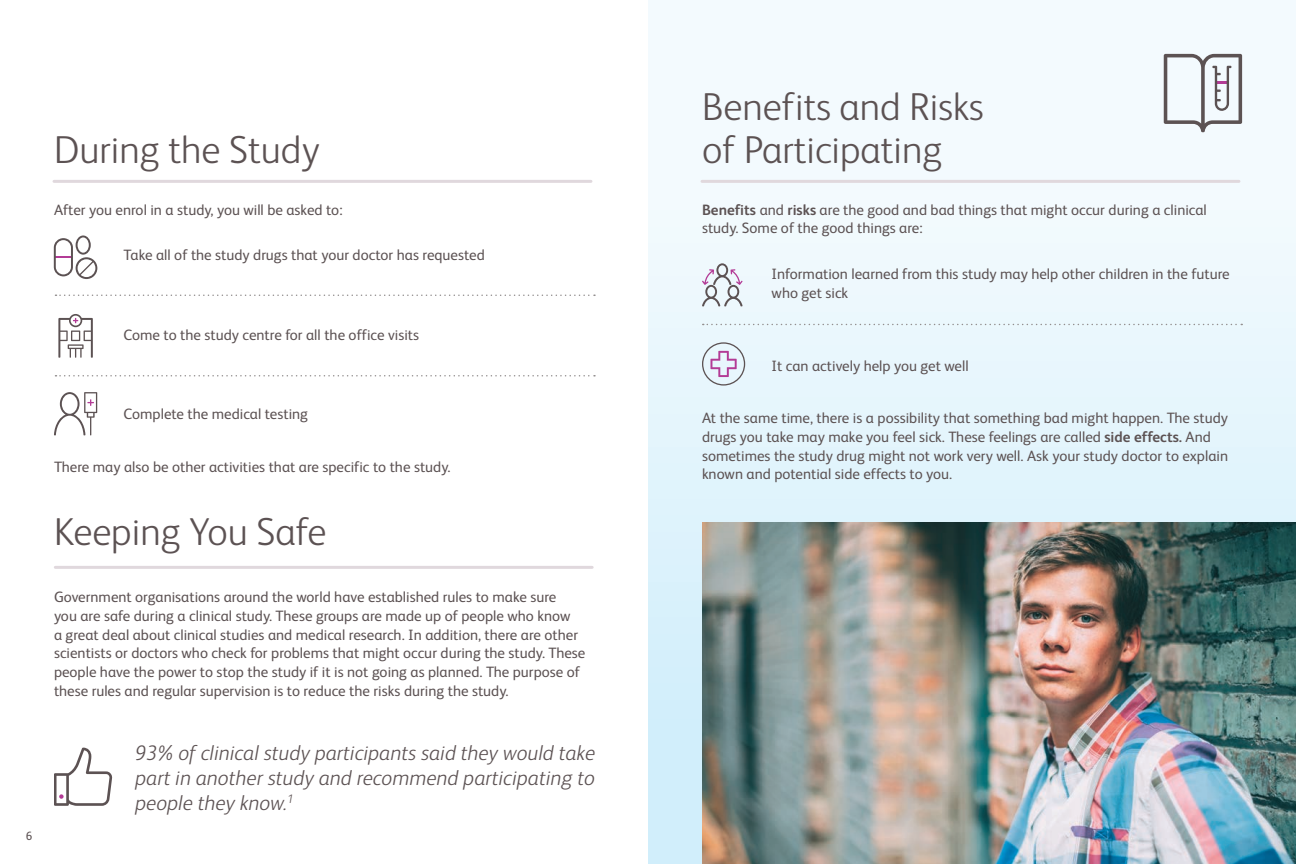
<style>
.page{position:relative;width:1296px;height:864px;background:#fff}
.page>*{position:absolute;margin:0;border:0;box-sizing:border-box;transform-origin:0 0}
.t1{font:300 39px/42.9px "BMS Humanity";color:#5c5253}
.t2{font:italic 300 21px/25.2px "BMS Humanity";color:#5c5253;text-align:justify}
.t3{font:15px/18.8px "BMS Humanity";color:#5c5253}
.t4{font:12px "BMS Humanity";color:#5c5253}
.s1{font-weight:700}
</style>
<div class="page">
<hr style="left:55px;top:566px;width:537px;height:3px;background:#e0d8dd">
<svg style="left:56px;top:295px;width:539px;height:1px"></svg>
<svg style="left:56px;top:375px;width:539px;height:2px"></svg>
<hr style="left:54px;top:180px;width:537px;height:3px;background:#e0d8dd">
<svg style="left:54px;top:236px;width:43px;height:43px"></svg>
<svg style="left:58px;top:314px;width:34px;height:44px"></svg>
<svg style="left:54px;top:392px;width:43px;height:43px"></svg>
<svg style="left:54px;top:748px;width:58px;height:58px"></svg>
<div style="left:648px;top:0;width:648px;height:864px;background:linear-gradient(to bottom,#f9fcfe,#ccecfa)"></div>
<img style="left:702px;top:523px;width:594px;height:341px">
<hr style="left:702px;top:180px;width:537px;height:3px;background:#e0d8dd">
<svg style="left:703px;top:324px;width:539px;height:1px"></svg>
<svg style="left:1164px;top:54px;width:78px;height:78px"></svg>
<svg style="left:702px;top:342px;width:43px;height:44px;background:#d6d4e3"></svg>
<svg style="left:702px;top:263px;width:41px;height:43px"></svg>
<h1 class="t1" style="left:54px;top:125px;width:267px">During the Study</h1>
<p class="t3" style="left:54px;top:199px;width:290px">After you enrol in a study, you will be asked to:</p>
<p class="t3" style="left:124px;top:245px;width:363px">Take all of the study drugs that your doctor has requested</p>
<p class="t3" style="left:124px;top:324px;width:297px">Come to the study centre for all the office visits</p>
<p class="t4" style="left:26px;top:828px;width:8px">6</p>
<p class="t3" style="left:124px;top:404px;width:186px">Complete the medical testing</p>
<p class="t3" style="left:54px;top:456px;width:398px">There may also be other activities that are specific to the study.</p>
<h1 class="t1" style="left:54px;top:508px;width:274px">Keeping You Safe</h1>
<p class="t3" style="left:54px;top:586px;width:533px">Government organisations around the world have established rules to make sure<br>you are safe during a clinical study. These groups are made up of people who know<br>a great deal about clinical studies and medical research. In addition, there are other scientists or doctors who check for problems that might occur during the study. These people have the power to stop the study if it is not going as planned. The purpose of these rules and regular supervision is to reduce the risks during the study.</p>
<h2 class="t2" style="left:135px;top:739px;width:462px">93% of clinical study participants said they would take part in another study and recommend participating to people they know.<sup>1</sup></h2>
<h1 class="t1" style="left:702px;top:82px;width:283px">Benefits and Risks of Participating</h1>
<p class="t3" style="left:702px;top:199px;width:506px"><span class="s1">Benefits</span> and <span class="s1">risks</span> are the good and bad things that might occur during a clinical study. Some of the good things are:</p>
<p class="t3" style="left:772px;top:264px;width:460px">Information learned from this study may help other children in the future who get sick</p>
<p class="t3" style="left:772px;top:355px;width:199px">It can actively help you get well</p>
<p class="t3" style="left:702px;top:408px;width:528px">At the same time, there is a possibility that something bad might happen. The study drugs you take may make you feel sick. These feelings are called <span class="s1">side effects.</span> And sometimes the study drug might not work very well. Ask your study doctor to explain known and potential side effects to you.</p>
</div>
